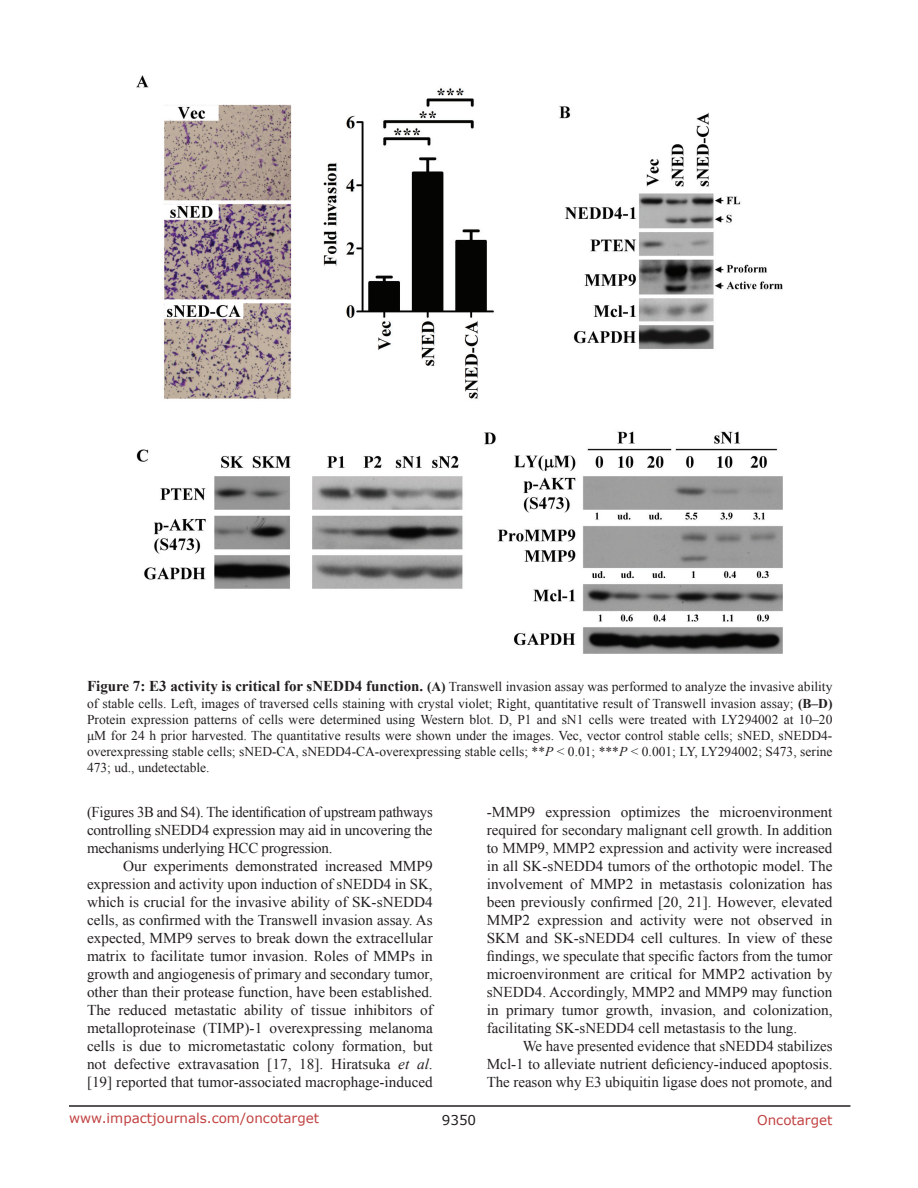
<style>
.page{position:relative;width:918px;height:1188px;background:#fff}
.page>*{position:absolute;margin:0;border:0;box-sizing:border-box;transform-origin:0 0}
.t1{font:15px/18px "Times New Roman";color:#231f20;text-align:justify}
.t2{font:13.5px/16.2px "Times New Roman";color:#231f20;text-align:justify}
.t3{font:13.5px "Verdana";color:#c24141}
.t4{font:13.5px "Verdana";color:#231f20}
.s1{font-weight:700;font-size:15px}
.s2{font-weight:700}
.s3{font-style:italic}
</style>
<div class="page">
<hr style="left:69px;top:1105px;width:781px;height:2px;background:#231f20">
<img style="left:137px;top:75px;width:646px;height:579px">
<p class="t2" style="left:87px;top:679px;width:747px"><span class="s1">Figure 7: E3 activity is critical for sNEDD4 function.</span> <span class="s2">(A)</span> Transwell invasion assay was performed to analyze the invasive ability of stable cells. Left, images of traversed cells staining with crystal violet; Right, quantitative result of Transwell invasion assay; <span class="s2">(B–D)<br></span>Protein expression patterns of cells were determined using Western blot. D, P1 and sN1 cells were treated with LY294002 at 10–20 μM for 24 h prior harvested. The quantitative results were shown under the images. Vec, vector control stable cells; sNED, sNEDD4- overexpressing stable cells; sNED-CA, sNEDD4-CA-overexpressing stable cells; **<span class="s3">P</span> &lt; 0.01; ***<span class="s3">P</span> &lt; 0.001; LY, LY294002; S473, serine 473; ud., undetectable.</p>
<p class="t1" style="left:87px;top:803px;width:347px">(Figures 3B and S4). The identification of upstream pathways controlling sNEDD4 expression may aid in uncovering the mechanisms underlying HCC progression.</p>
<p class="t1" style="left:87px;top:857px;width:347px;text-indent:36px">Our experiments demonstrated increased MMP9 expression and activity upon induction of sNEDD4 in SK, which is crucial for the invasive ability of SK-sNEDD4 cells, as confirmed with the Transwell invasion assay. As expected, MMP9 serves to break down the extracellular matrix to facilitate tumor invasion. Roles of MMPs in growth and angiogenesis of primary and secondary tumor, other than their protease function, have been established.<br>The reduced metastatic ability of tissue inhibitors of metalloproteinase (TIMP)-1 overexpressing melanoma cells is due to micrometastatic colony formation, but not defective extravasation [17, 18]. Hiratsuka <span class="s3">et al</span>. [19] reported that tumor-associated macrophage-induced</p>
<p class="t1" style="left:487px;top:803px;width:347px">-MMP9 expression optimizes the microenvironment required for secondary malignant cell growth. In addition to MMP9, MMP2 expression and activity were increased in all SK-sNEDD4 tumors of the orthotopic model. The involvement of MMP2 in metastasis colonization has been previously confirmed [20, 21]. However, elevated MMP2 expression and activity were not observed in SKM and SK-sNEDD4 cell cultures. In view of these findings, we speculate that specific factors from the tumor microenvironment are critical for MMP2 activation by sNEDD4. Accordingly, MMP2 and MMP9 may function in primary tumor growth, invasion, and colonization, facilitating SK-sNEDD4 cell metastasis to the lung.</p>
<p class="t1" style="left:487px;top:1037px;width:347px;text-indent:36px">We have presented evidence that sNEDD4 stabilizes Mcl-1 to alleviate nutrient deficiency-induced apoptosis.<br>The reason why E3 ubiquitin ligase does not promote, and</p>
<p class="t3" style="left:69px;top:1109px;width:252px">www.impactjournals.com/oncotarget</p>
<p class="t4" style="left:442px;top:1111px;width:36px">9350</p>
<p class="t3" style="left:757px;top:1111px;width:77px">Oncotarget</p>
</div>
